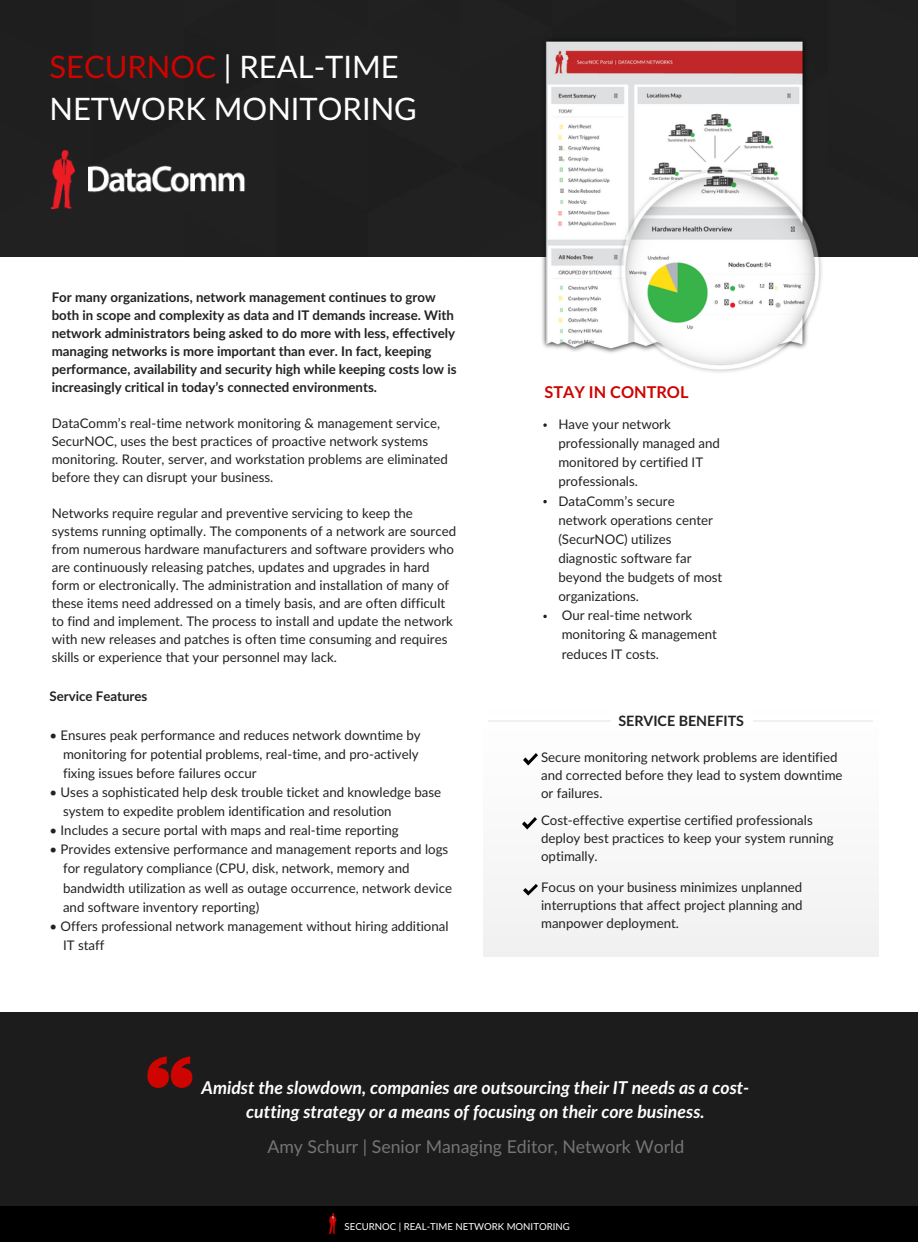
<style>
.page{position:relative;width:918px;height:1242px;background:#fff}
.page>*{position:absolute;margin:0;border:0;box-sizing:border-box;transform-origin:0 0}
.t1{font:30.9px/42.8px "Lato Latin";color:#fff}
.t2{font:italic 700 17.7px/24.8px "Lato";color:#fff;text-align:center}
.t3{font:17.7px "Lato Latin";color:#757575}
.t4{font:700 16.2px "Lato";color:#cd0400}
.t5{font:700 14.25px "Lato";color:#222}
.t6{font:13.2px/19.2px "Lato Latin";color:#222}
.t7{font:700 13.2px/18px "Lato";color:#222}
.t8{font:9.6px "Lato Latin";color:#fff}
.s1{color:#cd0400}
</style>
<div class="page">
<div style="left:0;top:0;width:918px;height:256px;background:#202020"></div>
<img style="left:50px;top:150px;width:196px;height:59px">
<img style="left:523px;top:753px;width:15px;height:13px">
<img style="left:522px;top:816px;width:15px;height:14px">
<img style="left:523px;top:882px;width:15px;height:15px">
<svg style="left:543px;top:423px;width:4px;height:4px"></svg>
<svg style="left:543px;top:500px;width:4px;height:3px"></svg>
<svg style="left:543px;top:615px;width:4px;height:3px"></svg>
<div style="left:0;top:1012px;width:918px;height:221px;background:#1c1c1c"></div>
<div style="left:0;top:1206px;width:918px;height:36px;background:#000"></div>
<img style="left:328px;top:1213px;width:9px;height:21px">
<svg style="left:147px;top:1056px;width:45px;height:32px"></svg>
<img style="left:538px;top:24px;width:288px;height:349px">
<h1 class="t1" style="left:50px;top:44px;width:369px"><span class="s1">SECURNOC</span> | REAL-TIME<br>NETWORK MONITORING</h1>
<p class="t7" style="left:52px;top:287px;width:406px">For many organizations, network management continues to grow both in scope and complexity as data and IT demands increase. With network administrators being asked to do more with less, effectively managing networks is more important than ever. In fact, keeping performance, availability and security high while keeping costs low is increasingly critical in today’s connected environments.</p>
<p class="t6" style="left:52px;top:413px;width:398px;line-height:18px">DataComm’s real-time network monitoring &amp; management service, SecurNOC, uses the best practices of proactive network systems monitoring. Router, server, and workstation problems are eliminated before they can disrupt your business.</p>
<p class="t6" style="left:52px;top:503px;width:406px;line-height:18px">Networks require regular and preventive servicing to keep the systems running optimally. The components of a network are sourced from numerous hardware manufacturers and software providers who are continuously releasing patches, updates and upgrades in hard form or electronically. The administration and installation of many of these items need addressed on a timely basis, and are often difficult to find and implement. The process to install and update the network with new releases and patches is often time consuming and requires skills or experience that your personnel may lack.</p>
<p class="t7" style="left:50px;top:687px;width:99px">Service Features</p>
<p class="t6" style="left:63px;top:725px;width:359px;text-indent:-14px">• Ensures peak performance and reduces network downtime by monitoring for potential problems, real-time, and pro-actively fixing issues before failures occur</p>
<p class="t6" style="left:63px;top:782px;width:380px;text-indent:-14px">• Uses a sophisticated help desk trouble ticket and knowledge base system to expedite problem identification and resolution</p>
<p class="t6" style="left:50px;top:821px;width:351px">• Includes a secure portal with maps and real-time reporting</p>
<p class="t6" style="left:63px;top:840px;width:390px;text-indent:-14px">• Provides extensive performance and management reports and logs for regulatory compliance (CPU, disk, network, memory and bandwidth utilization as well as outage occurrence, network device and software inventory reporting)</p>
<p class="t6" style="left:63px;top:916px;width:387px;text-indent:-14px">• Offers professional network management without hiring additional<br>IT staff</p>
<p class="t4" style="left:544px;top:382px;width:145px">STAY IN CONTROL</p>
<p class="t6" style="left:558px;top:414px;width:165px">Have your network professionally managed and monitored by certified IT professionals.<br>DataComm’s secure network operations center (SecurNOC) utilizes diagnostic software far beyond the budgets of most organizations.<br>Our real-time network monitoring &amp; management reduces IT costs.</p>
<p class="t5" style="left:618px;top:712px;width:127px">SERVICE BENEFITS</p>
<p class="t6" style="left:541px;top:748px;width:303px;line-height:18px">Secure monitoring network problems are identified and corrected before they lead to system downtime or failures.</p>
<p class="t6" style="left:541px;top:811px;width:294px;line-height:18px">Cost-effective expertise certified professionals deploy best practices to keep your system running optimally.</p>
<p class="t6" style="left:541px;top:878px;width:263px;line-height:18px;text-align:justify">Focus on your business minimizes unplanned interruptions that affect project planning and manpower deployment.</p>
<h2 class="t2" style="left:202px;top:1074px;width:549px">Amidst the slowdown, companies are outsourcing their IT needs as a cost&shy;cutting strategy or a means of focusing on their core business.</h2>
<h2 class="t3" style="left:267px;top:1136px;width:418px">Amy Schurr | Senior Managing Editor, Network World</h2>
<p class="t8" style="left:345px;top:1220px;width:227px">SECURNOC | REAL-TIME NETWORK MONITORING</p>
</div>
